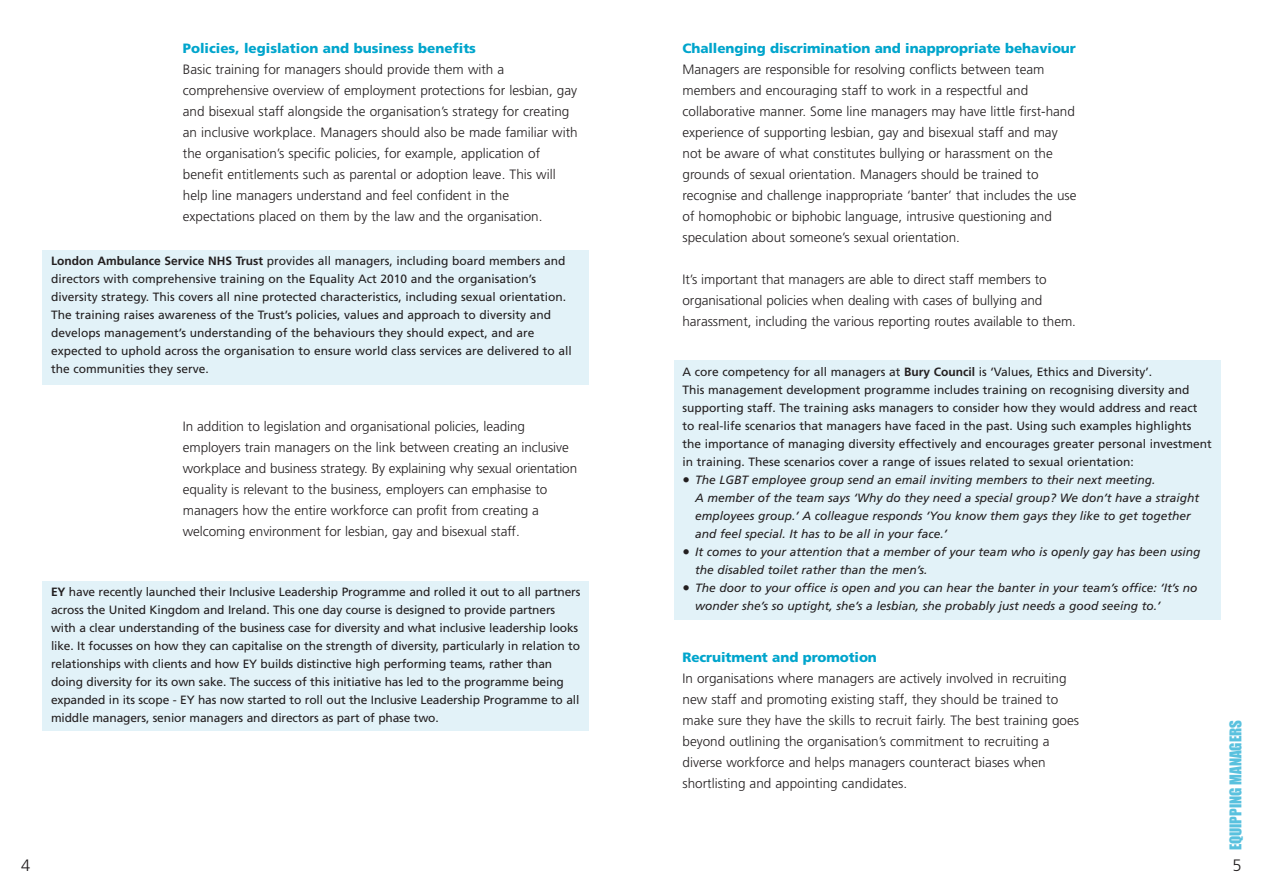
<style>
.page{position:relative;width:1263px;height:893px;background:#fff}
.page>*{position:absolute;margin:0;border:0;box-sizing:border-box;transform-origin:0 0}
.t1{font:300 16.5px "Frutiger";color:#231f20}
.t2{font:15px "Impact";color:#59c1de}
.t3{font:300 13.5px/21px "Frutiger";color:#231f20}
.t4{font:900 13.5px "Frutiger";letter-spacing:-.005em;color:#00a5cc}
.t5{font:12px/18px "Frutiger";color:#231f20}
.t6{font:italic 12px/18px "Frutiger";color:#231f20}
.s1{font-weight:700}
.s2{font-style:normal;font-size:15px}
</style>
<div class="page">
<div style="left:43px;top:251px;width:546px;height:134px;background:#e2f2f8"></div>
<div style="left:43px;top:581px;width:546px;height:149px;background:#e2f2f8"></div>
<div style="left:674px;top:360px;width:546px;height:260px;background:#e2f2f8"></div>
<p class="t4" style="left:183px;top:43px;width:295px">Policies, legislation and business benefits</p>
<p class="t3" style="left:183px;top:60px;width:396px">Basic training for managers should provide them with a comprehensive overview of employment protections for lesbian, gay and bisexual staff alongside the organisation’s strategy for creating an inclusive workplace. Managers should also be made familiar with the organisation’s specific policies, for example, application of benefit entitlements such as parental or adoption leave. This will help line managers understand and feel confident in the expectations placed on them by the law and the organisation.</p>
<p class="t5" style="left:51px;top:253px;width:522px"><span class="s1">London Ambulance Service NHS Trust</span> provides all managers, including board members and directors with comprehensive training on the Equality Act 2010 and the organisation’s diversity strategy. This covers all nine protected characteristics, including sexual orientation.<br>The training raises awareness of the Trust’s policies, values and approach to diversity and develops management’s understanding of the behaviours they should expect, and are expected to uphold across the organisation to ensure world class services are delivered to all the communities they serve.</p>
<p class="t3" style="left:183px;top:417px;width:396px">In addition to legislation and organisational policies, leading employers train managers on the link between creating an inclusive workplace and business strategy. By explaining why sexual orientation equality is relevant to the business, employers can emphasise to managers how the entire workforce can profit from creating a welcoming environment for lesbian, gay and bisexual staff.</p>
<p class="t5" style="left:51px;top:584px;width:531px"><span class="s1">EY</span> have recently launched their Inclusive Leadership Programme and rolled it out to all partners across the United Kingdom and Ireland. This one day course is designed to provide partners with a clear understanding of the business case for diversity and what inclusive leadership looks like. It focusses on how they can capitalise on the strength of diversity, particularly in relation to relationships with clients and how EY builds distinctive high performing teams, rather than doing diversity for its own sake. The success of this initiative has led to the programme being expanded in its scope - EY has now started to roll out the Inclusive Leadership Programme to all middle managers, senior managers and directors as part of phase two.</p>
<p class="t1" style="left:21px;top:859px;width:11px">4</p>
<p class="t4" style="left:682px;top:43px;width:395px">Challenging discrimination and inappropriate behaviour</p>
<p class="t3" style="left:682px;top:60px;width:395px">Managers are responsible for resolving conflicts between team members and encouraging staff to work in a respectful and collaborative manner. Some line managers may have little first-hand experience of supporting lesbian, gay and bisexual staff and may not be aware of what constitutes bullying or harassment on the grounds of sexual orientation. Managers should be trained to recognise and challenge inappropriate ‘banter’ that includes the use of homophobic or biphobic language, intrusive questioning and speculation about someone’s sexual orientation.</p>
<p class="t3" style="left:682px;top:270px;width:395px">It’s important that managers are able to direct staff members to organisational policies when dealing with cases of bullying and harassment, including the various reporting routes available to them.</p>
<p class="t5" style="left:682px;top:363px;width:531px">A core competency for all managers at <span class="s1">Bury Council</span> is ‘Values, Ethics and Diversity’.<br>This management development programme includes training on recognising diversity and supporting staff. The training asks managers to consider how they would address and react to real-life scenarios that managers have faced in the past. Using such examples highlights the importance of managing diversity effectively and encourages greater personal investment in training. These scenarios cover a range of issues related to sexual orientation:</p>
<p class="t6" style="left:695px;top:471px;width:505px;text-indent:-13px"><span class="s2">•</span> The LGBT employee group send an email inviting members to their next meeting.<br>A member of the team says ‘Why do they need a special group? We don’t have a straight employees group.’ A colleague responds ‘You know them gays they like to get together and feel special. It has to be all in your face.’</p>
<p class="t6" style="left:695px;top:543px;width:507px;text-indent:-13px"><span class="s2">•</span> It comes to your attention that a member of your team who is openly gay has been using the disabled toilet rather than the men’s.</p>
<p class="t6" style="left:695px;top:579px;width:504px;text-indent:-13px"><span class="s2">•</span> The door to your office is open and you can hear the banter in your team’s office: ‘It’s no wonder she’s so uptight, she’s a lesbian, she probably just needs a good seeing to.’</p>
<p class="t4" style="left:682px;top:652px;width:196px">Recruitment and promotion</p>
<p class="t3" style="left:682px;top:669px;width:398px">In organisations where managers are actively involved in recruiting new staff and promoting existing staff, they should be trained to make sure they have the skills to recruit fairly. The best training goes beyond outlining the organisation’s commitment to recruiting a diverse workforce and helps managers counteract biases when shortlisting and appointing candidates.</p>
<p class="t2" style="left:1231px;top:850px;width:132px;rotate:-90deg">EQUIPPING MANAGERS</p>
<p class="t1" style="left:1232px;top:859px;width:11px">5</p>
</div>
